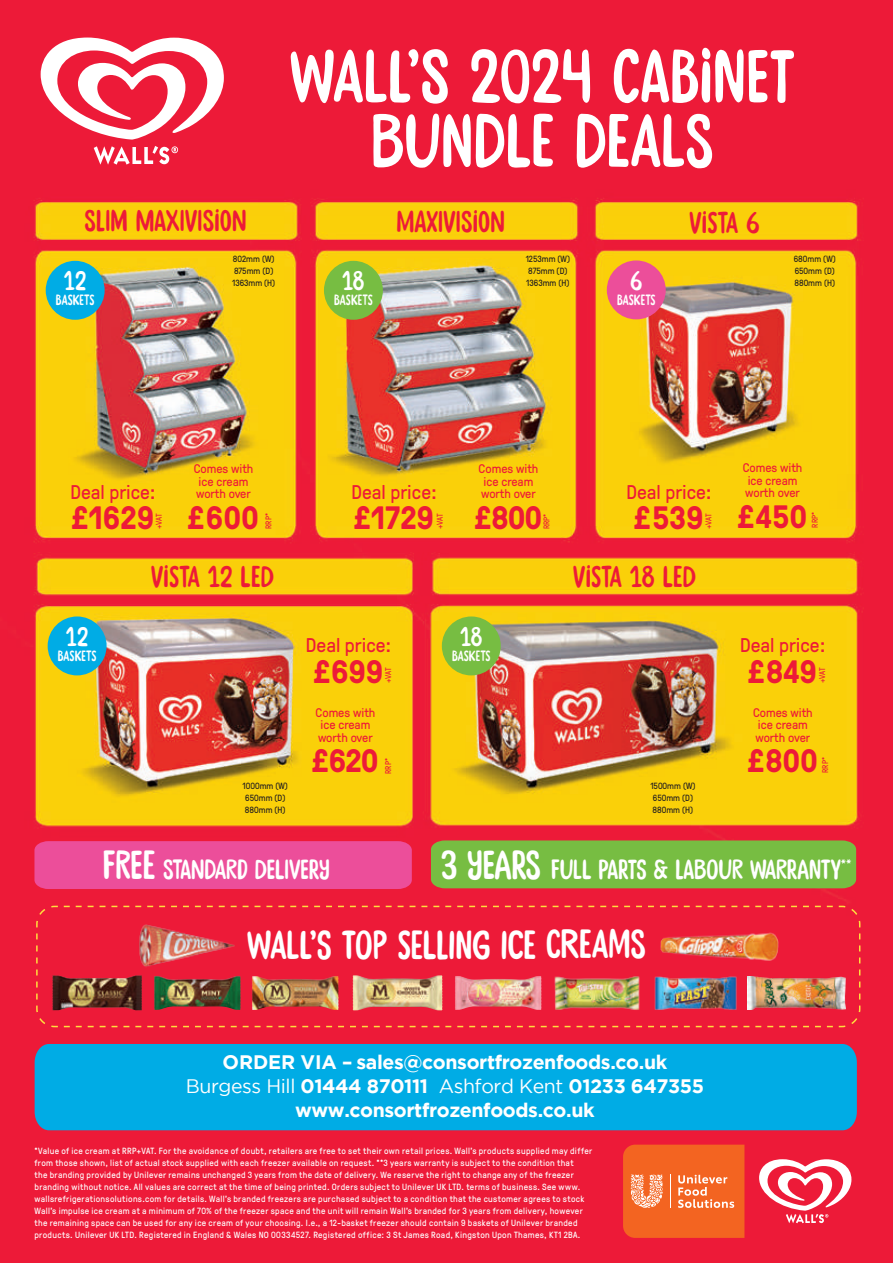
<style>
.page{position:relative;width:893px;height:1263px;background:#fff}
.page>*{position:absolute;margin:0;border:0;box-sizing:border-box;transform-origin:0 0}
.t1{font:75px/64.5px "Stick A Round";letter-spacing:.005em;color:#fff;text-align:center}
.t2{font:40.5px "Stick A Round";letter-spacing:-.005em;color:#fff}
.t3{font:700 32.4px "GT Pressura";letter-spacing:-.01em;color:#ed1a38}
.t4{font:30px "Stick A Round";letter-spacing:.01em;color:#ed1a38}
.t5{font:27.75px "Stick A Round";color:#fff}
.t6{font:27px "Stick A Round";letter-spacing:-.005em;color:#fff}
.t7{font:19.8px "GT Pressura";color:#ed1a38}
.t8{font:700 19.5px/24px "Gotham";letter-spacing:-.02em;color:#fff;text-align:center}
.t9{font:14.85px "Stick A Round";letter-spacing:.01em;color:#fff}
.t10{font:12.6px/12.6px "GT Pressura";color:#ed1a38}
.t11{font:9px/12px "GT Pressura";letter-spacing:.035em;color:#fff}
.t12{font:9px/12px "GT Pressura";color:#231f20}
.t13{font:8.4px "GT Pressura";letter-spacing:-.015em;color:#ed1a38}
.s1{font-size:40.5px}
.s2{font-weight:400}
</style>
<div class="page">
<img style="left:0;top:0;width:893px;height:1263px">
<div style="left:46px;top:261px;width:59px;height:59px;background:#00ace5;border-radius:50%"></div>
<div style="left:48px;top:616px;width:59px;height:59px;background:#00ace5;border-radius:50%"></div>
<div style="left:324px;top:261px;width:59px;height:59px;background:#77bd42;border-radius:50%"></div>
<div style="left:442px;top:616px;width:59px;height:59px;background:#77bd42;border-radius:50%"></div>
<div style="left:607px;top:260px;width:59px;height:59px;background:#ec4e9a;border-radius:50%"></div>
<div style="left:34px;top:841px;width:378px;height:48px;background:#ec4e9a"></div>
<div style="left:431px;top:840px;width:425px;height:48px;background:#77bd42"></div>
<div style="left:35px;top:1044px;width:822px;height:86px;background:#00ace5"></div>
<div style="left:35px;top:905px;width:826px;height:123px;background:#ed1a38"></div>
<img style="left:454px;top:976px;width:88px;height:34px">
<img style="left:154px;top:976px;width:87px;height:34px">
<img style="left:251px;top:976px;width:87px;height:31px">
<img style="left:654px;top:976px;width:83px;height:34px">
<img style="left:660px;top:927px;width:120px;height:38px">
<img style="left:552px;top:975px;width:91px;height:36px">
<img style="left:748px;top:976px;width:98px;height:33px">
<img style="left:137px;top:914px;width:98px;height:59px">
<img style="left:52px;top:975px;width:90px;height:35px">
<img style="left:352px;top:975px;width:91px;height:35px">
<svg style="left:623px;top:1144px;width:243px;height:94px;background:#f25a48"></svg>
<svg style="left:21px;top:21px;width:221px;height:177px"></svg>
<h1 class="t1" style="left:290px;top:48px;width:506px">WALL’S 2024 CABINET<br>BUNDLE DEALS</h1>
<h3 class="t4" style="left:85px;top:204px;width:163px">SLIM MAXIVISION</h3>
<h3 class="t4" style="left:396px;top:204px;width:110px">MAXIVISION</h3>
<h3 class="t4" style="left:689px;top:205px;width:71px">VISTA 6</h3>
<h3 class="t6" style="left:64px;top:266px;width:24px">12</h3>
<h3 class="t9" style="left:56px;top:291px;width:40px">BASKETS</h3>
<p class="t12" style="left:232px;top:253px;width:45px">802mm (W)<br>875mm (D)<br>1363mm (H)</p>
<h3 class="t6" style="left:342px;top:266px;width:24px">18</h3>
<h3 class="t9" style="left:334px;top:291px;width:40px">BASKETS</h3>
<p class="t12" style="left:526px;top:253px;width:46px">1253mm (W)<br>875mm (D)<br>1363mm (H)</p>
<h3 class="t6" style="left:630px;top:265px;width:14px">6</h3>
<h3 class="t9" style="left:617px;top:291px;width:40px">BASKETS</h3>
<p class="t12" style="left:794px;top:253px;width:44px;text-align:justify">680mm (W)<br>650mm (D)<br>880mm (H)</p>
<h3 class="t7" style="left:70px;top:478px;width:87px">Deal price:</h3>
<h3 class="t3" style="left:72px;top:494px;width:84px">£1629</h3>
<p class="t13" style="left:153px;top:529px;width:17px;rotate:-90deg">+VAT</p>
<h3 class="t10" style="left:194px;top:462px;width:61px">Comes with ice cream worth over</h3>
<h3 class="t3" style="left:188px;top:494px;width:73px">£600</h3>
<p class="t13" style="left:262px;top:529px;width:17px;rotate:-90deg">RRP*</p>
<h3 class="t7" style="left:351px;top:478px;width:87px">Deal price:</h3>
<h3 class="t3" style="left:354px;top:494px;width:82px">£1729</h3>
<p class="t13" style="left:434px;top:529px;width:17px;rotate:-90deg">+VAT</p>
<h3 class="t10" style="left:479px;top:462px;width:61px">Comes with ice cream worth over</h3>
<h3 class="t3" style="left:475px;top:494px;width:69px">£800</h3>
<p class="t13" style="left:540px;top:529px;width:17px;rotate:-90deg">RRP*</p>
<h3 class="t7" style="left:626px;top:478px;width:87px">Deal price:</h3>
<h3 class="t3" style="left:634px;top:494px;width:71px">£539</h3>
<p class="t13" style="left:702px;top:529px;width:17px;rotate:-90deg">+VAT</p>
<h3 class="t10" style="left:743px;top:461px;width:61px">Comes with ice cream worth over</h3>
<h3 class="t3" style="left:738px;top:493px;width:71px">£450</h3>
<p class="t13" style="left:809px;top:528px;width:17px;rotate:-90deg">RRP*</p>
<h3 class="t6" style="left:66px;top:621px;width:24px">12</h3>
<h3 class="t9" style="left:58px;top:647px;width:40px">BASKETS</h3>
<h3 class="t4" style="left:151px;top:559px;width:124px">VISTA 12 LED</h3>
<h3 class="t4" style="left:573px;top:559px;width:124px">VISTA 18 LED</h3>
<p class="t12" style="left:243px;top:780px;width:47px">1000mm (W)<br>650mm (D)<br>880mm (H)</p>
<h3 class="t7" style="left:306px;top:631px;width:87px">Deal price:</h3>
<h3 class="t3" style="left:314px;top:648px;width:71px">£699</h3>
<p class="t13" style="left:382px;top:683px;width:17px;rotate:-90deg">+VAT</p>
<h3 class="t10" style="left:316px;top:705px;width:61px">Comes with ice cream worth over</h3>
<h3 class="t3" style="left:312px;top:737px;width:68px">£620</h3>
<p class="t13" style="left:382px;top:774px;width:17px;rotate:-90deg">RRP*</p>
<h3 class="t6" style="left:460px;top:621px;width:24px">18</h3>
<h3 class="t9" style="left:452px;top:647px;width:40px">BASKETS</h3>
<p class="t12" style="left:650px;top:780px;width:47px">1500mm (W)<br>650mm (D)<br>880mm (H)</p>
<h3 class="t7" style="left:740px;top:631px;width:87px">Deal price:</h3>
<h3 class="t3" style="left:748px;top:648px;width:70px">£849</h3>
<p class="t13" style="left:816px;top:683px;width:17px;rotate:-90deg">+VAT</p>
<h3 class="t10" style="left:753px;top:705px;width:61px">Comes with ice cream worth over</h3>
<h3 class="t3" style="left:748px;top:737px;width:72px">£800</h3>
<p class="t13" style="left:819px;top:773px;width:17px;rotate:-90deg">RRP*</p>
<h3 class="t5" style="left:103px;top:853px;width:228px"><span class="s1">FREE</span> STANDARD DELIVERY</h3>
<h3 class="t5" style="left:440px;top:854px;width:412px"><span class="s1">3 YEARS</span> FULL PARTS &amp; LABOUR WARRANTY<sup>**</sup></h3>
<h2 class="t2" style="left:247px;top:922px;width:400px">WALL’S TOP SELLING ICE CREAMS</h2>
<h3 class="t8" style="left:186px;top:1050px;width:520px">ORDER VIA – sales@consortfrozenfoods.co.uk<br><span class="s2">Burgess Hill</span> 01444 870111 <span class="s2">Ashford Kent</span> 01233 647355 www.consortfrozenfoods.co.uk</h3>
<p class="t11" style="left:34px;top:1144px;width:559px">*Value of ice cream at RRP+VAT. For the avoidance of doubt, retailers are free to set their own retail prices. Wall's products supplied may differ from those shown, list of actual stock supplied with each freezer available on request. **3 years warranty is subject to the condition that<br>the branding provided by Unilever remains unchanged 3 years from the date of delivery. We reserve the right to change any of the freezer branding without notice. All values are correct at the time of being printed. Orders subject to Unilever UK LTD. terms of business. See www. wallsrefrigerationsolutions.com for details. Wall's branded freezers are purchased subject to a condition that the customer agrees to stock Wall's impulse ice cream at a minimum of 70% of the freezer space and the unit will remain Wall's branded for 3 years from delivery, however the remaining space can be used for any ice cream of your choosing. I.e., a 12-basket freezer should contain 9 baskets of Unilever branded products. Unilever UK LTD. Registered in England &amp; Wales NO 00334527. Registered office: 3 St James Road, Kingston Upon Thames, KT1 2BA.</p>
</div>
